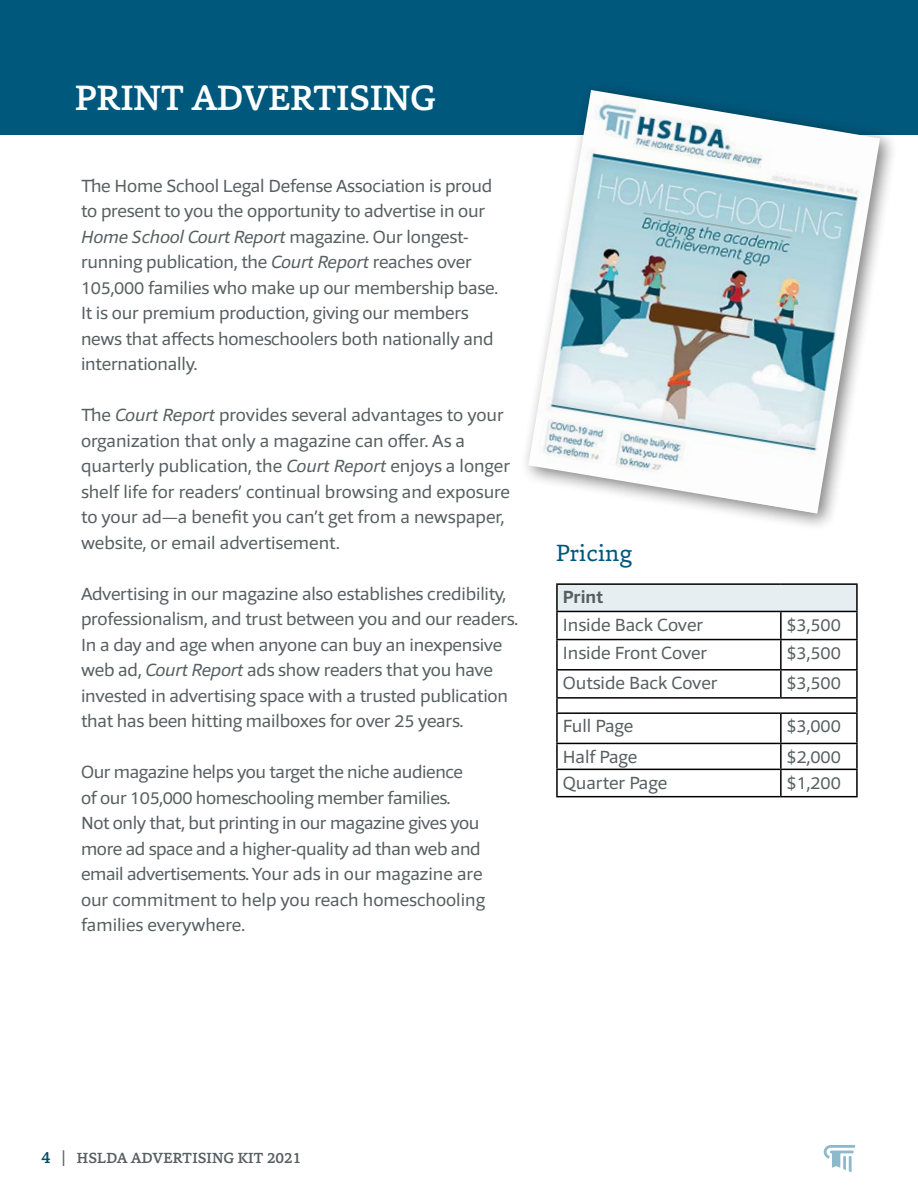
<style>
.page{position:relative;width:918px;height:1188px;background:#fff}
.page>*{position:absolute;margin:0;border:0;box-sizing:border-box;transform-origin:0 0}
.t1{font:500 36px "Capita";letter-spacing:-.005em;color:#fff}
.t2{font:24px "Capita";color:#00587c}
.t3{font:18px/25.5px "Foro Sans";letter-spacing:-.01em;color:#575f61}
.t4{font:700 18px "Foro Sans";color:#575f61}
.t5{font:500 15px "Capita";color:#575f61}
.s1{font-style:italic}
.s2{font-size:16.5px;color:#004f67}
.s3{font-size:16.5px}
</style>
<div class="page">
<div style="left:0;top:0;width:918px;height:135px;background:#00587c"></div>
<div style="left:557px;top:584px;width:300px;height:27px;background:#e6eef2"></div>
<hr style="left:556px;top:583px;width:225px;height:2px;background:#000">
<hr style="left:556px;top:585px;width:2px;height:26px;background:#000">
<hr style="left:781px;top:583px;width:77px;height:2px;background:#000">
<hr style="left:856px;top:585px;width:2px;height:26px;background:#000">
<hr style="left:780px;top:612px;width:2px;height:27px;background:#000">
<hr style="left:856px;top:612px;width:2px;height:27px;background:#000">
<hr style="left:556px;top:639px;width:225px;height:1px;background:#000">
<hr style="left:781px;top:639px;width:77px;height:1px;background:#000">
<hr style="left:780px;top:640px;width:2px;height:29px;background:#000">
<hr style="left:856px;top:640px;width:2px;height:29px;background:#000">
<hr style="left:556px;top:669px;width:225px;height:2px;background:#000">
<hr style="left:781px;top:669px;width:77px;height:2px;background:#000">
<hr style="left:780px;top:671px;width:2px;height:26px;background:#000">
<hr style="left:856px;top:671px;width:2px;height:26px;background:#000">
<hr style="left:556px;top:697px;width:225px;height:2px;background:#000">
<hr style="left:781px;top:697px;width:77px;height:2px;background:#000">
<svg style="left:856px;top:699px;width:2px;height:13px"></svg>
<hr style="left:556px;top:712px;width:225px;height:2px;background:#000">
<hr style="left:781px;top:712px;width:77px;height:2px;background:#000">
<hr style="left:780px;top:714px;width:2px;height:29px;background:#000">
<hr style="left:856px;top:714px;width:2px;height:29px;background:#000">
<hr style="left:556px;top:743px;width:225px;height:1px;background:#000">
<hr style="left:781px;top:743px;width:77px;height:1px;background:#000">
<hr style="left:780px;top:744px;width:2px;height:25px;background:#000">
<hr style="left:856px;top:744px;width:2px;height:25px;background:#000">
<hr style="left:556px;top:769px;width:225px;height:1px;background:#000">
<hr style="left:781px;top:769px;width:77px;height:1px;background:#000">
<hr style="left:780px;top:770px;width:2px;height:26px;background:#000">
<hr style="left:856px;top:770px;width:2px;height:26px;background:#000">
<hr style="left:556px;top:611px;width:225px;height:1px;background:#000">
<hr style="left:556px;top:612px;width:2px;height:27px;background:#000">
<hr style="left:781px;top:611px;width:77px;height:1px;background:#000">
<hr style="left:556px;top:640px;width:2px;height:29px;background:#000">
<hr style="left:556px;top:671px;width:2px;height:26px;background:#000">
<svg style="left:556px;top:699px;width:2px;height:13px"></svg>
<hr style="left:556px;top:714px;width:2px;height:29px;background:#000">
<hr style="left:556px;top:744px;width:2px;height:25px;background:#000">
<hr style="left:556px;top:770px;width:2px;height:26px;background:#000">
<hr style="left:556px;top:796px;width:225px;height:1px;background:#000">
<hr style="left:781px;top:796px;width:77px;height:1px;background:#000">
<div style="left:519px;top:81px;width:380px;height:451px;background:#000;opacity:.5"></div>
<img style="left:528px;top:90px;width:352px;height:424px">
<svg style="left:824px;top:1145px;width:31px;height:27px"></svg>
<h1 class="t1" style="left:75px;top:74px;width:362px">PRINT ADVERTISING</h1>
<p class="t3" style="left:81px;top:172px;width:419px">The Home School Legal Defense Association is proud to present to you the opportunity to advertise in our <span class="s1">Home School Court Report</span> magazine. Our longest&shy;running publication, the <span class="s1">Court Report</span> reaches over 105,000 families who make up our membership base.<br>It is our premium production, giving our members news that affects homeschoolers both nationally and internationally.</p>
<p class="t3" style="left:81px;top:402px;width:431px">The <span class="s1">Court Report</span> provides several advantages to your organization that only a magazine can offer. As a quarterly publication, the <span class="s1">Court Report</span> enjoys a longer shelf life for readers’ continual browsing and exposure to your ad—a benefit you can’t get from a newspaper, website, or email advertisement.</p>
<p class="t3" style="left:81px;top:581px;width:439px">Advertising in our magazine also establishes credibility, professionalism, and trust between you and our readers.<br>In a day and age when anyone can buy an inexpensive web ad, <span class="s1">Court Report</span> ads show readers that you have invested in advertising space with a trusted publication that has been hitting mailboxes for over 25 years.</p>
<p class="t3" style="left:81px;top:759px;width:406px">Our magazine helps you target the niche audience<br>of our 105,000 homeschooling member families.<br>Not only that, but printing in our magazine gives you more ad space and a higher-quality ad than web and email advertisements. Your ads in our magazine are our commitment to help you reach homeschooling families everywhere.</p>
<h2 class="t2" style="left:556px;top:537px;width:77px">Pricing</h2>
<p class="t4" style="left:563px;top:586px;width:41px">Print</p>
<p class="t3" style="left:563px;top:612px;width:142px">Inside Back Cover</p>
<p class="t3" style="left:787px;top:612px;width:56px">$3,500</p>
<p class="t3" style="left:563px;top:640px;width:146px">Inside Front Cover</p>
<p class="t3" style="left:787px;top:640px;width:56px">$3,500</p>
<p class="t3" style="left:563px;top:670px;width:156px">Outside Back Cover</p>
<p class="t3" style="left:787px;top:670px;width:56px">$3,500</p>
<p class="t3" style="left:563px;top:713px;width:72px">Full Page</p>
<p class="t3" style="left:787px;top:713px;width:56px">$3,000</p>
<p class="t3" style="left:563px;top:744px;width:76px">Half Page</p>
<p class="t3" style="left:787px;top:744px;width:56px">$2,000</p>
<p class="t3" style="left:563px;top:770px;width:106px">Quarter Page</p>
<p class="t3" style="left:787px;top:770px;width:56px">$1,200</p>
<p class="t5" style="left:41px;top:1148px;width:262px"><span class="s2">4</span> <span class="s3">|</span> HSLDA ADVERTISING KIT 2021</p>
</div>
